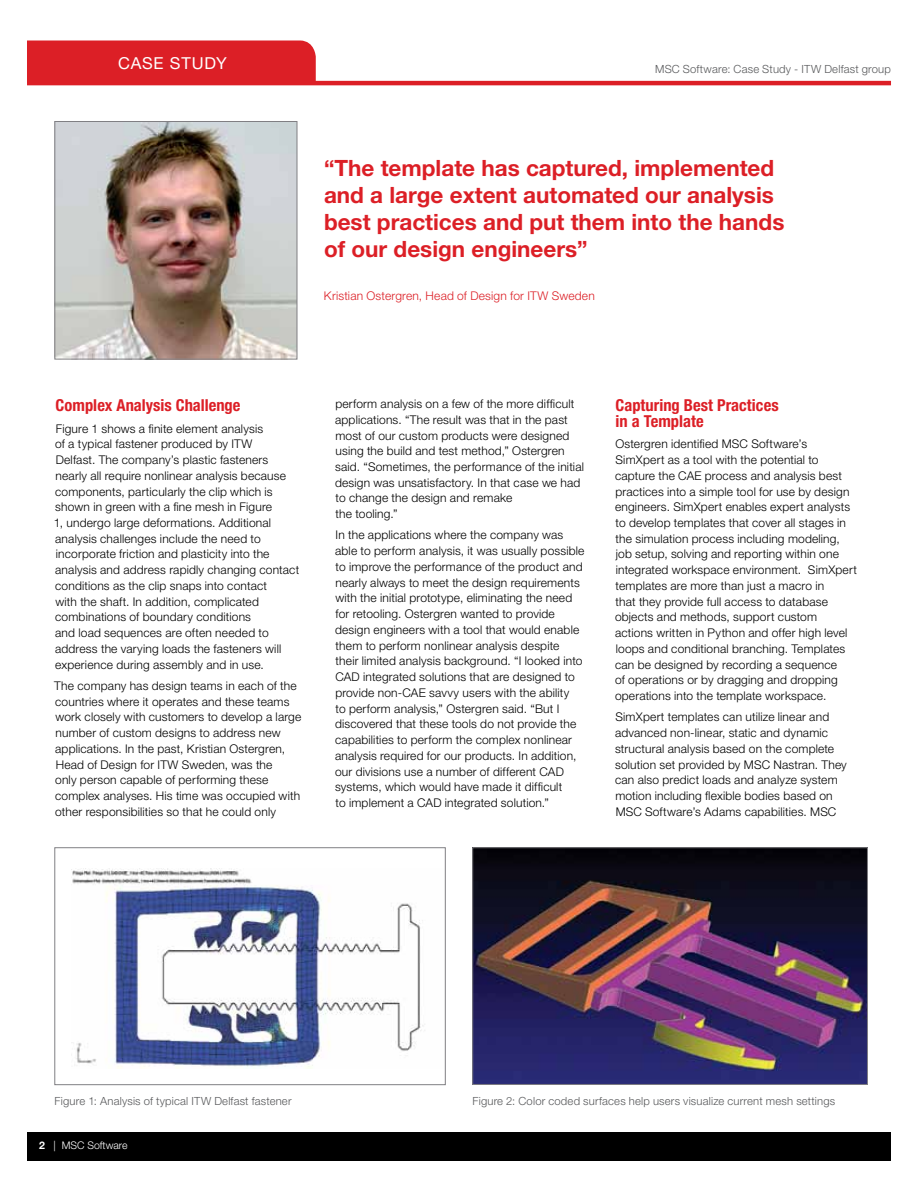
<style>
.page{position:relative;width:918px;height:1188px;background:#fff}
.page>*{position:absolute;margin:0;border:0;box-sizing:border-box;transform-origin:0 0}
.t1{font:700 22.5px/27px "Helvetica Neue LT Pro";color:#dc1f26}
.t2{font:700 condensed 16.5px/15.8px "Helvetica Neue LT Pro";color:#dc1f26}
.t3{font:16.5px "Helvetica Neue LT Pro";letter-spacing:.045em;color:#fff}
.t4{font:300 12px/15.8px "Helvetica Neue LT Pro";letter-spacing:.015em;color:#000}
.t5{font:300 12px "Helvetica Neue LT Pro";letter-spacing:.015em;color:#dc1f26}
.t6{font:300 11.25px "Helvetica Neue LT Pro";letter-spacing:.015em;color:#58595b}
.t7{font:300 10.5px "Helvetica Neue LT Pro";color:#fff}
.s1{font-weight:700}
</style>
<div class="page">
<img style="left:72px;top:869px;width:353px;height:200px">
<div style="left:55px;top:848px;width:391px;height:237px;border:1px solid #807f83"></div>
<img style="left:474px;top:850px;width:392px;height:233px">
<div style="left:472px;top:848px;width:396px;height:237px;border:1px solid #807f83"></div>
<img style="left:57px;top:123px;width:238px;height:234px">
<div style="left:55px;top:121px;width:242px;height:238px;border:1px solid #807f83"></div>
<hr style="left:27px;top:81px;width:864px;height:4px;background:#dc1f26">
<div style="left:27px;top:40px;width:289px;height:41px;background:#dc1f26"></div>
<div style="left:27px;top:1132px;width:864px;height:29px;background:#000"></div>
<h2 class="t3" style="left:118px;top:53px;width:110px">CASE STUDY</h2>
<p class="t6" style="left:655px;top:62px;width:237px">MSC Software: Case Study - ITW Delfast group</p>
<h1 class="t1" style="left:324px;top:154px;width:462px">“The template has captured, implemented and a large extent automated our analysis best practices and put them into the hands of our design engineers”</h1>
<p class="t5" style="left:324px;top:288px;width:272px">Kristian Ostergren, Head of Design for ITW Sweden</p>
<h2 class="t2" style="left:56px;top:398px;width:186px">Complex Analysis Challenge</h2>
<p class="t4" style="left:54px;top:420px;width:247px">Figure 1 shows a finite element analysis<br>of a typical fastener produced by ITW<br>Delfast. The company’s plastic fasteners nearly all require nonlinear analysis because components, particularly the clip which is shown in green with a fine mesh in Figure<br>1, undergo large deformations. Additional analysis challenges include the need to incorporate friction and plasticity into the analysis and address rapidly changing contact conditions as the clip snaps into contact<br>with the shaft. In addition, complicated combinations of boundary conditions<br>and load sequences are often needed to address the varying loads the fasteners will experience during assembly and in use.</p>
<p class="t4" style="left:54px;top:677px;width:249px">The company has design teams in each of the countries where it operates and these teams work closely with customers to develop a large number of custom designs to address new applications. In the past, Kristian Ostergren, Head of Design for ITW Sweden, was the<br>only person capable of performing these complex analyses. His time was occupied with other responsibilities so that he could only</p>
<p class="t4" style="left:335px;top:396px;width:250px">perform analysis on a few of the more difficult applications. “The result was that in the past most of our custom products were designed using the build and test method,” Ostergren said. “Sometimes, the performance of the initial design was unsatisfactory. In that case we had to change the design and remake<br>the tooling.”</p>
<p class="t4" style="left:335px;top:527px;width:251px">In the applications where the company was able to perform analysis, it was usually possible to improve the performance of the product and nearly always to meet the design requirements with the initial prototype, eliminating the need for retooling. Ostergren wanted to provide design engineers with a tool that would enable them to perform nonlinear analysis despite their limited analysis background. “I looked into CAD integrated solutions that are designed to provide non-CAE savvy users with the ability<br>to perform analysis,” Ostergren said. “But I discovered that these tools do not provide the capabilities to perform the complex nonlinear analysis required for our products. In addition, our divisions use a number of different CAD systems, which would have made it difficult<br>to implement a CAD integrated solution.”</p>
<h2 class="t2" style="left:616px;top:398px;width:165px">Capturing Best Practices in a Template</h2>
<p class="t4" style="left:615px;top:436px;width:243px">Ostergren identified MSC Software’s SimXpert as a tool with the potential to capture the CAE process and analysis best practices into a simple tool for use by design engineers. SimXpert enables expert analysts to develop templates that cover all stages in the simulation process including modeling, job setup, solving and reporting within one integrated workspace environment. SimXpert templates are more than just a macro in<br>that they provide full access to database objects and methods, support custom actions written in Python and offer high level loops and conditional branching. Templates can be designed by recording a sequence<br>of operations or by dragging and dropping operations into the template workspace.</p>
<p class="t4" style="left:615px;top:709px;width:233px">SimXpert templates can utilize linear and advanced non-linear, static and dynamic structural analysis based on the complete solution set provided by MSC Nastran. They can also predict loads and analyze system motion including flexible bodies based on MSC Software’s Adams capabilities. MSC</p>
<p class="t6" style="left:55px;top:1095px;width:239px">Figure 1: Analysis of typical ITW Delfast fastener</p>
<p class="t7" style="left:39px;top:1139px;width:90px"><span class="s1">2</span> | MSC Software</p>
<p class="t6" style="left:473px;top:1095px;width:364px">Figure 2: Color coded surfaces help users visualize current mesh settings</p>
</div>
